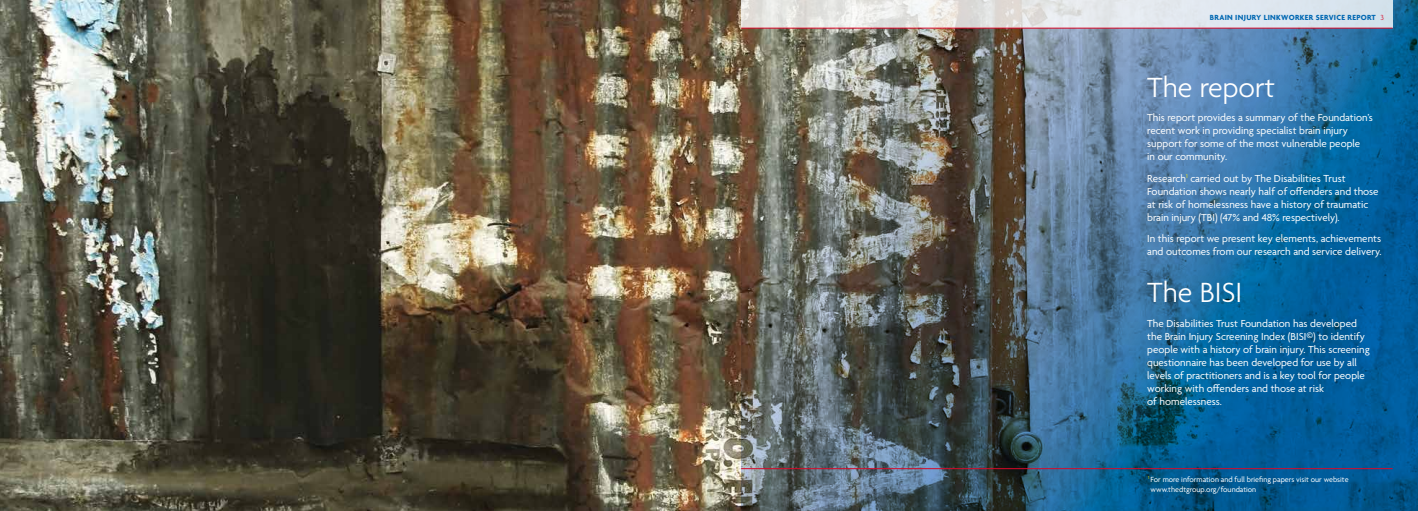
<style>
.page{position:relative;width:1418px;height:511px;background:#fff}
.page>*{position:absolute;margin:0;border:0;box-sizing:border-box;transform-origin:0 0}
.t1{font:300 30px "Agenda";color:#fff}
.t2{font:11px/13px "Agenda";color:#fff}
.t3{font:8px/10px "Agenda";color:#fff}
.t4{font:700 8px "Agenda";letter-spacing:.04em;color:#0067b2}
.s1{font-weight:300;color:#d70929}
</style>
<div class="page">
<img style="left:0;top:0;width:741px;height:510px">
<img style="left:741px;top:0;width:676px;height:510px">
<svg style="left:741px;top:0;width:651px;height:28px;background:#e2e3e5"></svg>
<hr style="left:741px;top:28px;width:651px;height:1px;background:#d70929">
<hr style="left:741px;top:468px;width:651px;height:1px;background:#d70929">
<p class="t4" style="left:1209px;top:13px;width:176px">BRAIN INJURY LINKWORKER SERVICE REPORT <span class="s1">3</span></p>
<h1 class="t1" style="left:1147px;top:71px;width:129px">The report</h1>
<p class="t2" style="left:1147px;top:112px;width:227px">This report provides a summary of the Foundation’s recent work in providing specialist brain injury support for some of the most vulnerable people<br>in our community.</p>
<p class="t2" style="left:1147px;top:172px;width:233px">Research<sup>1</sup> carried out by The Disabilities Trust Foundation shows nearly half of offenders and those at risk of homelessness have a history of traumatic brain injury (TBI) (47% and 48% respectively).</p>
<p class="t2" style="left:1147px;top:233px;width:236px">In this report we present key elements, achievements and outcomes from our research and service delivery.</p>
<h1 class="t1" style="left:1147px;top:276px;width:97px">The BISI</h1>
<p class="t2" style="left:1147px;top:317px;width:224px">The Disabilities Trust Foundation has developed the Brain Injury Screening Index (BISI©) to identify people with a history of brain injury. This screening questionnaire has been developed for use by all levels of practitioners and is a key tool for people working with offenders and those at risk<br>of homelessness.</p>
<p class="t3" style="left:1148px;top:474px;width:202px"><sup>1</sup> For more information and full briefing papers visit our website www.thedtgroup.org/foundation</p>
</div>
